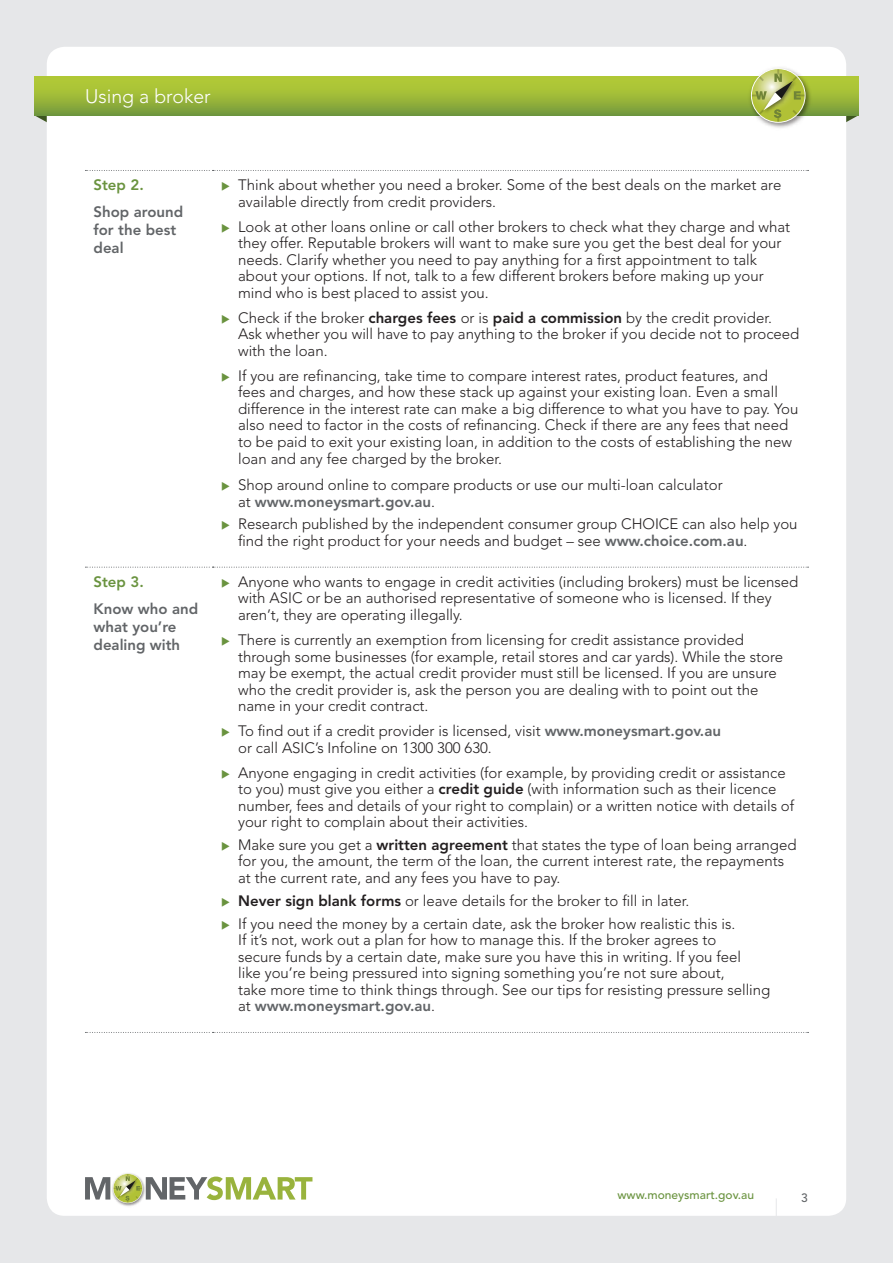
<style>
.page{position:relative;width:893px;height:1263px;background:#e6e7e9}
.page>*{position:absolute;margin:0;border:0;box-sizing:border-box;transform-origin:0 0}
.t1{font:300 19.5px "Avenir LT Std";color:#fff}
.t2{font:300 15px/16.5px "Avenir LT Std";color:#231f20}
.t3{font:800 15px/18px "Avenir LT Std";color:#626568}
.t4{font:800 15px "Avenir LT Std";color:#6a933f}
.t5{font:500 12px "Avenir LT Std";color:#6a933f}
.t6{font:500 12px "Avenir LT Std";color:#626568}
.s1{font-weight:800}
.s2{font-weight:800;color:#626568}
</style>
<div class="page">
<div style="left:47px;top:47px;width:799px;height:1169px;background:#fff;border-radius:18px"></div>
<hr style="left:776px;top:1198px;width:1px;height:35px;background:#e6e7e9">
<svg style="left:34px;top:68px;width:824px;height:58px"></svg>
<img style="left:119px;top:1203px;width:19px;height:3px">
<svg style="left:85px;top:1173px;width:227px;height:30px"></svg>
<svg style="left:85px;top:170px;width:723px;height:1px"></svg>
<svg style="left:85px;top:567px;width:723px;height:1px"></svg>
<svg style="left:85px;top:1032px;width:723px;height:1px"></svg>
<h1 class="t1" style="left:85px;top:85px;width:127px">Using a broker</h1>
<p class="t4" style="left:94px;top:176px;width:52px">Step 2.</p>
<p class="t3" style="left:94px;top:203px;width:91px">Shop around for the best deal</p>
<p class="t4" style="left:94px;top:573px;width:52px">Step 3.</p>
<p class="t3" style="left:94px;top:599px;width:106px">Know who and what you’re dealing with</p>
<p class="t2" style="left:238px;top:177px;width:545px">Think about whether you need a broker. Some of the best deals on the market are available directly from credit providers.</p>
<p class="t2" style="left:238px;top:218px;width:554px">Look at other loans online or call other brokers to check what they charge and what they offer. Reputable brokers will want to make sure you get the best deal for your needs. Clarify whether you need to pay anything for a first appointment to talk about your options. If not, talk to a few different brokers before making up your mind who is best placed to assist you.</p>
<p class="t2" style="left:238px;top:309px;width:563px">Check if the broker <span class="s1">charges fees</span> or is <span class="s1">paid a commission</span> by the credit provider.<br>Ask whether you will have to pay anything to the broker if you decide not to proceed with the loan.</p>
<p class="t2" style="left:238px;top:367px;width:562px">If you are refinancing, take time to compare interest rates, product features, and fees and charges, and how these stack up against your existing loan. Even a small difference in the interest rate can make a big difference to what you have to pay. You also need to factor in the costs of refinancing. Check if there are any fees that need to be paid to exit your existing loan, in addition to the costs of establishing the new loan and any fee charged by the broker.</p>
<p class="t2" style="left:238px;top:476px;width:486px;line-height:17.2px">Shop around online to compare products or use our multi-loan calculator at <span class="s2">www.moneysmart.gov.au</span>.</p>
<p class="t2" style="left:238px;top:515px;width:561px;line-height:17.2px">Research published by the independent consumer group CHOICE can also help you find the right product for your needs and budget – see <span class="s2">www.choice.com.au</span>.</p>
<p class="t2" style="left:238px;top:574px;width:562px">Anyone who wants to engage in credit activities (including brokers) must be licensed with ASIC or be an authorised representative of someone who is licensed. If they aren’t, they are operating illegally.</p>
<p class="t2" style="left:238px;top:632px;width:547px">There is currently an exemption from licensing for credit assistance provided through some businesses (for example, retail stores and car yards). While the store may be exempt, the actual credit provider must still be licensed. If you are unsure who the credit provider is, ask the person you are dealing with to point out the name in your credit contract.</p>
<p class="t2" style="left:238px;top:723px;width:484px">To find out if a credit provider is licensed, visit <span class="s2">www.moneysmart.gov.au </span>or call ASIC’s Infoline on 1300 300 630.</p>
<p class="t2" style="left:238px;top:764px;width:558px">Anyone engaging in credit activities (for example, by providing credit or assistance to you) must give you either a <span class="s1">credit guide</span> (with information such as their licence number, fees and details of your right to complain) or a written notice with details of your right to complain about their activities.</p>
<p class="t2" style="left:238px;top:836px;width:560px">Make sure you get a <span class="s1">written agreement</span> that states the type of loan being arranged for you, the amount, the term of the loan, the current interest rate, the repayments at the current rate, and any fees you have to pay.</p>
<p class="t2" style="left:238px;top:889px;width:499px;line-height:23px"><span class="s1">Never sign blank forms</span> or leave details for the broker to fill in later.<br>If you need the money by a certain date, ask the broker how realistic this is.</p>
<p class="t2" style="left:238px;top:932px;width:534px">If it’s not, work out a plan for how to manage this. If the broker agrees to<br>secure funds by a certain date, make sure you have this in writing. If you feel<br>like you’re being pressured into signing something you’re not sure about,<br>take more time to think things through. See our tips for resisting pressure selling at <span class="s2">www.moneysmart.gov.au</span>.</p>
<p class="t5" style="left:617px;top:1188px;width:138px">www.moneysmart.gov.au</p>
<p class="t6" style="left:801px;top:1190px;width:8px">3</p>
</div>
